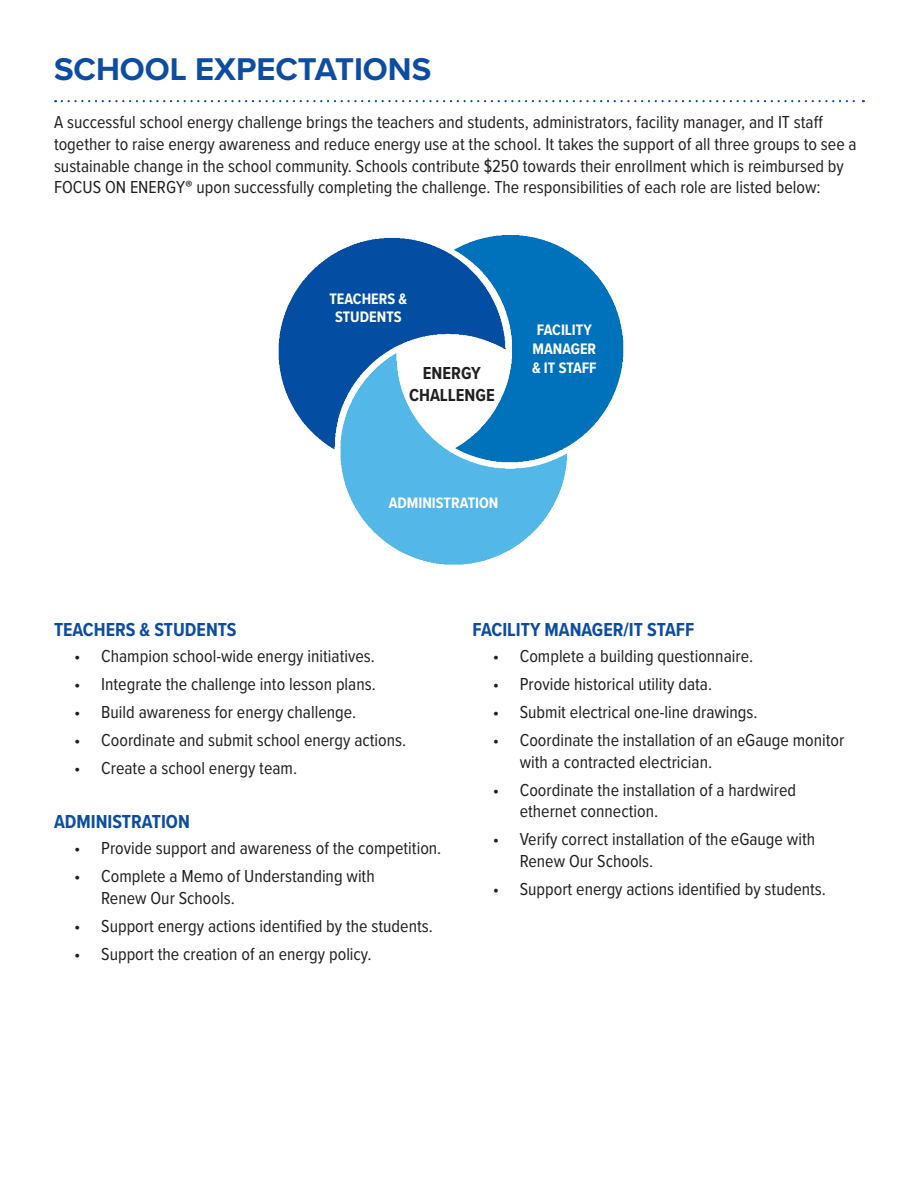
<style>
.page{position:relative;width:918px;height:1188px;background:#fff}
.page>*{position:absolute;margin:0;border:0;box-sizing:border-box;transform-origin:0 0}
.t1{font:700 32.7px "Proxima Nova";color:#0d4da1}
.Inc_App_Body_Copy_-_BASIC{font:700 19.5px "Proxima Nova Cond";color:#0d4da1}
.t2{font:18px/21.6px "Proxima Nova Cond";color:#231f20}
.t3{font:700 18px "Proxima Nova Cond";color:#231f20}
.t4{font:700 15.75px/18.9px "Proxima Nova Cond";color:#fff;text-align:center}
.s1{font-family:"Myriad Pro"}
</style>
<div class="page">
<img style="left:278px;top:235px;width:346px;height:330px">
<svg style="left:62px;top:100px;width:802px;height:2px"></svg>
<p class="t1" style="left:54px;top:45px;width:379px">SCHOOL EXPECTATIONS</p>
<p class="t2" style="left:54px;top:111px;width:804px">A successful school energy challenge brings the teachers and students, administrators, facility manager, and IT staff together to raise energy awareness and reduce energy use at the school. It takes the support of all three groups to see a sustainable change in the school community. Schools contribute $250 towards their enrollment which is reimbursed by FOCUS ON ENERGY<span class="s1">®</span> upon successfully completing the challenge. The responsibilities of each role are listed below:</p>
<p class="t4" style="left:329px;top:289px;width:79px">TEACHERS &amp;<br>STUDENTS</p>
<p class="t3" style="left:423px;top:360px;width:60px">ENERGY</p>
<p class="t3" style="left:409px;top:382px;width:87px">CHALLENGE</p>
<p class="t4" style="left:537px;top:320px;width:56px">FACILITY</p>
<p class="t4" style="left:533px;top:339px;width:65px">MANAGER</p>
<p class="t4" style="left:532px;top:358px;width:66px">&amp; IT STAFF</p>
<p class="t4" style="left:389px;top:493px;width:111px">ADMINISTRATION</p>
<p class="Inc_App_Body_Copy_-_BASIC" style="left:54px;top:615px;width:184px">TEACHERS &amp; STUDENTS</p>
<p class="t2" style="left:74px;top:645px;width:302px">• Champion school-wide energy initiatives.</p>
<p class="t2" style="left:74px;top:673px;width:303px">• Integrate the challenge into lesson plans.</p>
<p class="t2" style="left:74px;top:701px;width:283px">• Build awareness for energy challenge.</p>
<p class="t2" style="left:74px;top:729px;width:333px">• Coordinate and submit school energy actions.</p>
<p class="t2" style="left:74px;top:757px;width:224px">• Create a school energy team.</p>
<p class="Inc_App_Body_Copy_-_BASIC" style="left:54px;top:807px;width:137px">ADMINISTRATION</p>
<p class="t2" style="left:74px;top:837px;width:369px">• Provide support and awareness of the competition.</p>
<p class="t2" style="left:101px;top:865px;width:275px;text-indent:-27px">• Complete a Memo of Understanding with<br>Renew Our Schools.</p>
<p class="t2" style="left:74px;top:914px;width:360px">• Support energy actions identified by the students.</p>
<p class="t2" style="left:74px;top:942px;width:299px">• Support the creation of an energy policy.</p>
<p class="Inc_App_Body_Copy_-_BASIC" style="left:472px;top:615px;width:223px">FACILITY MANAGER/IT STAFF</p>
<p class="t2" style="left:493px;top:645px;width:262px">• Complete a building questionnaire.</p>
<p class="t2" style="left:493px;top:673px;width:221px">• Provide historical utility data.</p>
<p class="t2" style="left:493px;top:701px;width:266px">• Submit electrical one-line drawings.</p>
<p class="t2" style="left:520px;top:729px;width:326px;text-indent:-27px">• Coordinate the installation of an eGauge monitor with a contracted electrician.</p>
<p class="t2" style="left:520px;top:778px;width:278px;text-indent:-27px">• Coordinate the installation of a hardwired ethernet connection.</p>
<p class="t2" style="left:520px;top:828px;width:297px;text-indent:-27px">• Verify correct installation of the eGauge with<br>Renew Our Schools.</p>
<p class="t2" style="left:493px;top:877px;width:335px">• Support energy actions identified by students.</p>
</div>
